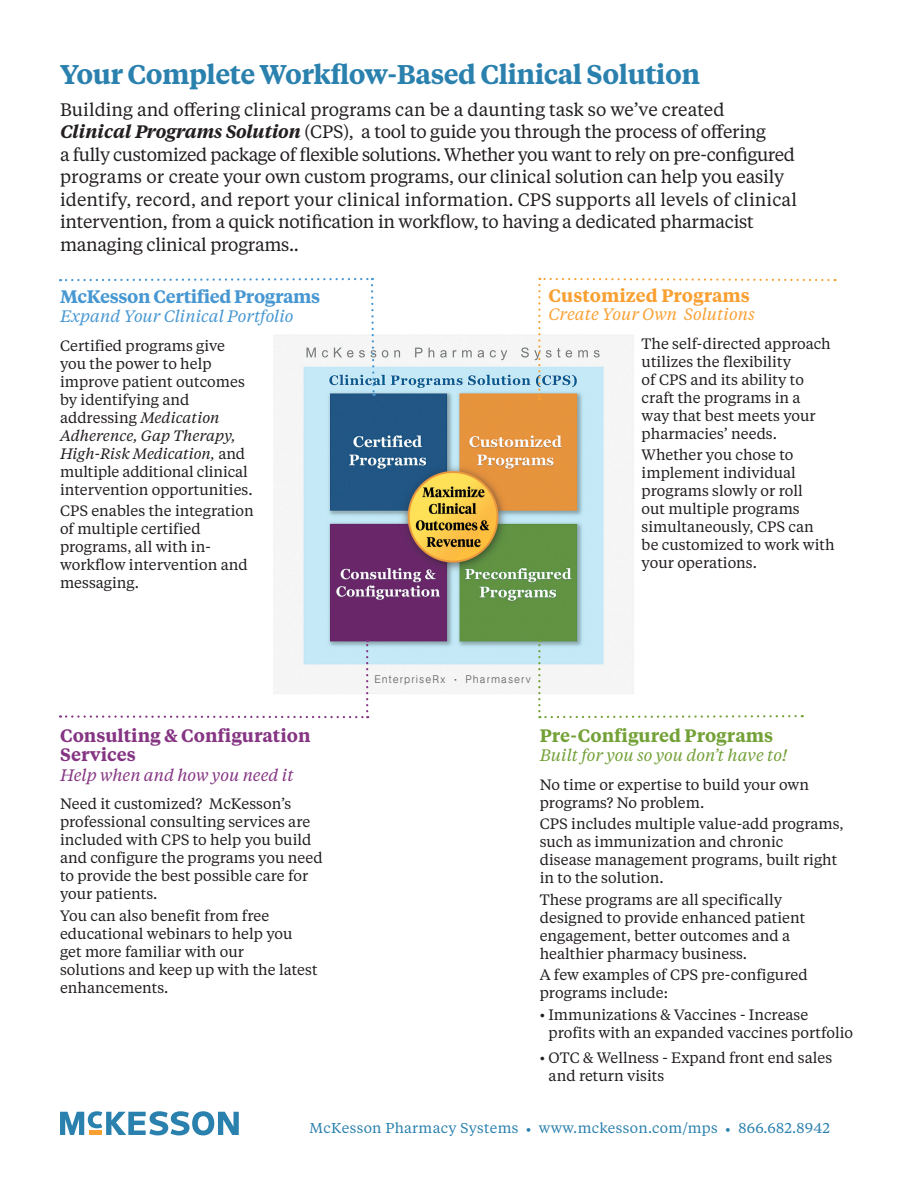
<style>
.page{position:relative;width:918px;height:1188px;background:#fff}
.page>*{position:absolute;margin:0;border:0;box-sizing:border-box;transform-origin:0 0}
.Sell_Sht_Intro_Text{font:600 27px "Tiempos Text";letter-spacing:-.02em;color:#2b81ae}
.Sell_Sht_Intro_Text-2{font:18px/22.5px "Tiempos Text";letter-spacing:-.01em;color:#231f20}
.Sell_Sht_Bulleted_Te{font:600 18px/19.5px "Tiempos Text";color:#853583}
.Sell_Sht_Bulleted_Te-2{font:600 18px "Tiempos Text";letter-spacing:-.02em;color:#4797d2}
.Sell_Sht_Bulleted_Te-3{font:600 18px "Tiempos Text";color:#73a137}
.Sell_Sht_Bulleted_Te-4{font:600 18px "Tiempos Text";color:#f9a032}
.Sell_Sht_Bulleted_Te-5{font:italic 16.5px "Tiempos Text";color:#73a137}
.Sell_Sht_Bulleted_Te-6{font:italic 16.5px "Tiempos Text";color:#4797d2}
.Sell_Sht_Bulleted_Te-7{font:italic 16.5px "Tiempos Text";color:#853583}
.Sell_Sht_Bulleted_Te-8{font:italic 16.5px "Tiempos Text";color:#f9a032}
.Sell_Sht_Bulleted_Te-9{font:15px/18px "Tiempos Text";color:#231f20}
.t1{font:14.25px "Tiempos Text";letter-spacing:.02em;color:#2b81ae}
.Sell_Sht_Sidebar_tex{font:300 10.95px "AG Book Pro";letter-spacing:.1em;color:#636366}
.s1{font-weight:600;font-style:italic}
.s2{font-style:italic}
.s3{font-family:"Minion Pro"}
</style>
<div class="page">
<img style="left:274px;top:335px;width:360px;height:359px">
<svg style="left:60px;top:277px;width:316px;height:119px"></svg>
<svg style="left:538px;top:277px;width:298px;height:123px"></svg>
<div style="left:305px;top:675px;width:296px;height:14px;background:#f5f5f6"></div>
<svg style="left:60px;top:640px;width:308px;height:79px"></svg>
<svg style="left:538px;top:640px;width:265px;height:79px"></svg>
<svg style="left:60px;top:1111px;width:179px;height:24px"></svg>
<p class="Sell_Sht_Intro_Text" style="left:60px;top:56px;width:642px">Your Complete Workflow-Based Clinical Solution</p>
<p class="Sell_Sht_Intro_Text-2" style="left:60px;top:97px;width:738px">Building and offering clinical programs can be a daunting task so we’ve created <span class="s1">Clinical Programs Solution</span> (CPS), a tool to guide you through the process of offering<br>a fully customized package of flexible solutions. Whether you want to rely on pre-configured programs or create your own custom programs, our clinical solution can help you easily identify, record, and report your clinical information. CPS supports all levels of clinical intervention, from a quick notification in workflow, to having a dedicated pharmacist managing clinical programs..</p>
<p class="Sell_Sht_Bulleted_Te-2" style="left:60px;top:284px;width:262px">McKesson Certified Programs</p>
<p class="Sell_Sht_Bulleted_Te-6" style="left:60px;top:305px;width:235px">Expand Your Clinical Portfolio</p>
<p class="Sell_Sht_Bulleted_Te-9" style="left:60px;top:336px;width:194px">Certified programs give you the power to help improve patient outcomes by identifying and addressing <span class="s2">Medication<br>Adherence, Gap Therapy,<br>High-Risk Medication,</span> and multiple additional clinical intervention opportunities.</p>
<p class="Sell_Sht_Bulleted_Te-9" style="left:60px;top:501px;width:195px">CPS enables the integration of multiple certified programs, all with in&shy;workflow intervention and messaging.</p>
<p class="Sell_Sht_Bulleted_Te" style="left:60px;top:725px;width:252px">Consulting &amp; Configuration<br>Services</p>
<p class="Sell_Sht_Bulleted_Te-7" style="left:60px;top:764px;width:235px">Help when and how you need it</p>
<p class="Sell_Sht_Bulleted_Te-9" style="left:60px;top:794px;width:264px">Need it customized? McKesson’s professional consulting services are included with CPS to help you build and configure the programs you need to provide the best possible care for your patients.</p>
<p class="Sell_Sht_Bulleted_Te-9" style="left:60px;top:906px;width:259px">You can also benefit from free educational webinars to help you get more familiar with our<br>solutions and keep up with the latest enhancements.</p>
<p class="Sell_Sht_Bulleted_Te-4" style="left:549px;top:283px;width:203px">Customized Programs</p>
<p class="Sell_Sht_Bulleted_Te-8" style="left:549px;top:303px;width:208px">Create Your Own Solutions</p>
<p class="Sell_Sht_Bulleted_Te-9" style="left:642px;top:334px;width:191px">The self-directed approach utilizes the flexibility<br>of CPS and its ability to craft the programs in a way that best meets your pharmacies’ needs.</p>
<p class="Sell_Sht_Bulleted_Te-9" style="left:642px;top:445px;width:195px">Whether you chose to implement individual programs slowly or roll<br>out multiple programs simultaneously, CPS can<br>be customized to work with your operations.</p>
<p class="Sell_Sht_Sidebar_tex" style="left:375px;top:672px;width:158px">EnterpriseRx • Pharmaserv</p>
<p class="Sell_Sht_Bulleted_Te-3" style="left:540px;top:723px;width:235px">Pre-Configured Programs</p>
<p class="Sell_Sht_Bulleted_Te-5" style="left:540px;top:744px;width:249px">Built for you so you don’t have to!</p>
<p class="Sell_Sht_Bulleted_Te-9" style="left:540px;top:775px;width:271px">No time or expertise to build your own programs? No problem.</p>
<p class="Sell_Sht_Bulleted_Te-9" style="left:540px;top:814px;width:306px">CPS includes multiple value-add programs, such as immunization and chronic<br>disease management programs, built right in to the solution.</p>
<p class="Sell_Sht_Bulleted_Te-9" style="left:540px;top:890px;width:267px">These programs are all specifically designed to provide enhanced patient engagement, better outcomes and a healthier pharmacy business.</p>
<p class="Sell_Sht_Bulleted_Te-9" style="left:540px;top:965px;width:269px">A few examples of CPS pre-configured programs include:</p>
<p class="Sell_Sht_Bulleted_Te-9" style="left:549px;top:1005px;width:306px;text-indent:-9px">• Immunizations &amp; Vaccines - Increase profits with an expanded vaccines portfolio</p>
<p class="Sell_Sht_Bulleted_Te-9" style="left:549px;top:1048px;width:285px;text-indent:-9px">• OTC &amp; Wellness - Expand front end sales and return visits</p>
<p class="t1" style="left:310px;top:1118px;width:522px">McKesson Pharmacy Systems <span class="s3">•</span> www.mckesson.com/mps <span class="s3">•</span> 866.682.8942</p>
</div>
